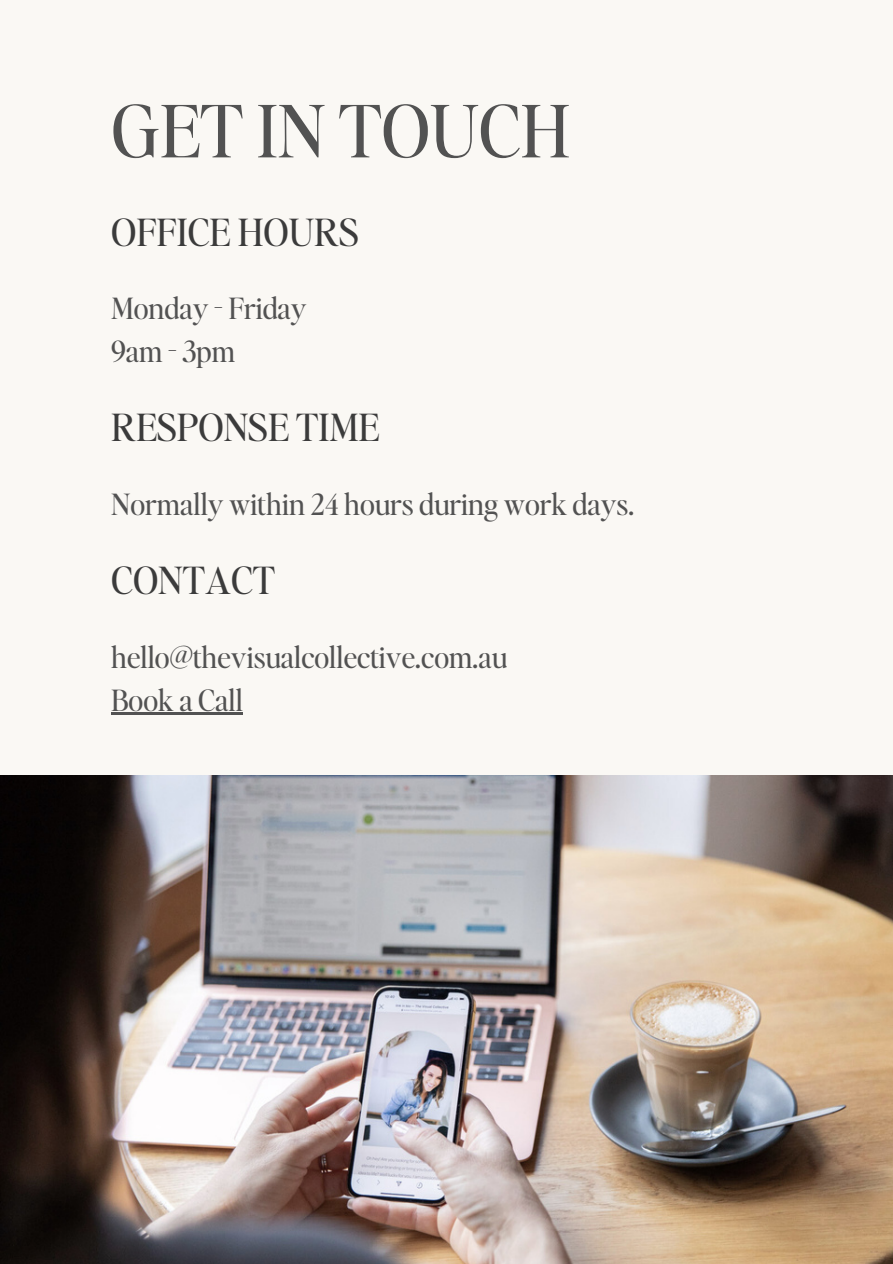
<style>
.page{position:relative;width:893px;height:1264px;background:#fff}
.page>*{position:absolute;margin:0;border:0;box-sizing:border-box;transform-origin:0 0}
.t1{font:72px "Editors Note";color:#525252}
.t2{font:37.5px "Editors Note";color:#3b3b3b}
.t3{font:29.25px "Editors Note";color:#525252}
</style>
<div class="page">
<div style="left:0;top:0;width:892px;height:1263px;background:#faf8f4"></div>
<img style="left:0;top:775px;width:892px;height:488px">
<hr style="left:111px;top:712px;width:132px;height:3px;background:#525252">
<p class="t1" style="left:111px;top:82px;width:460px">GET IN TOUCH</p>
<p class="t2" style="left:111px;top:206px;width:249px">OFFICE HOURS</p>
<p class="t3" style="left:111px;top:289px;width:197px">Monday - Friday</p>
<p class="t3" style="left:111px;top:332px;width:125px">9am - 3pm</p>
<p class="t2" style="left:111px;top:402px;width:269px">RESPONSE TIME</p>
<p class="t3" style="left:111px;top:484px;width:524px">Normally within 24 hours during work days.</p>
<p class="t2" style="left:111px;top:555px;width:165px">CONTACT</p>
<p class="t3" style="left:111px;top:637px;width:397px">hello@thevisualcollective.com.au</p>
<p class="t3" style="left:111px;top:680px;width:133px">Book a Call</p>
</div>
